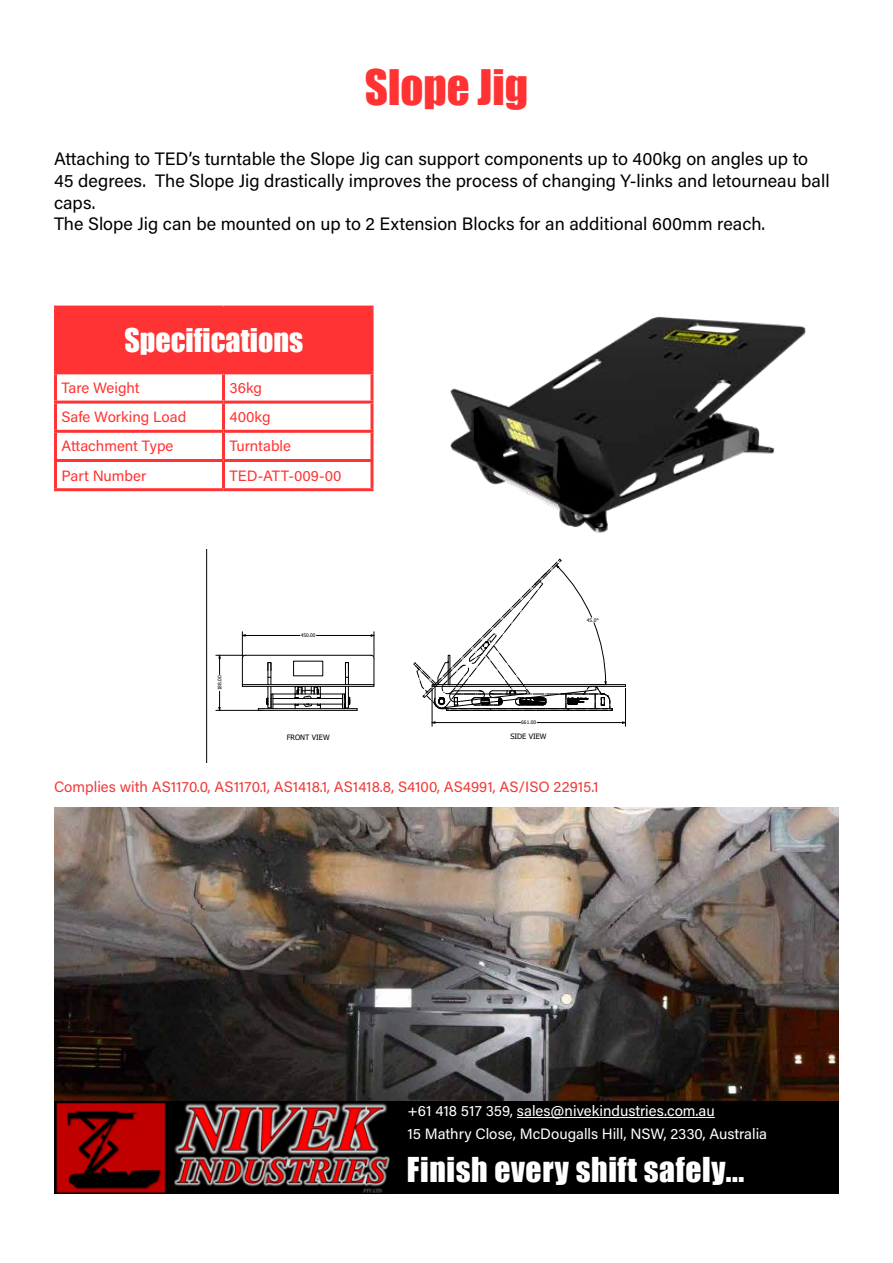
<style>
.page{position:relative;width:893px;height:1263px;background:#fff}
.page>*{position:absolute;margin:0;border:0;box-sizing:border-box;transform-origin:0 0}
.t1{font:45px "Impact";color:#f33}
.t2{font:31.5px "Impact";letter-spacing:.02em;color:#fff}
.t3{font:30px "Impact";color:#feffff}
.t4{font:18px/21.6px "Acumin Pro";color:#000}
.t5{font:15px/22.5px "Acumin Pro";color:#fff}
.t6{font:15px "Acumin Pro";color:#f33}
.t7{font:15px "Acumin Pro";color:#ef3b39}
.t8{font:7.35px "Tahoma";letter-spacing:-.005em;color:#000}
.t9{font:4.95px "Tahoma";letter-spacing:-.01em;color:#000}
</style>
<div class="page">
<div style="left:54px;top:1100px;width:785px;height:94px;background:#000;border:2px solid #000"></div>
<img style="left:55px;top:1100px;width:336px;height:94px">
<hr style="left:517px;top:1117px;width:198px;height:1px;background:#fff">
<img style="left:55px;top:808px;width:783px;height:292px">
<div style="left:56px;top:307px;width:316px;height:66px;background:#f33"></div>
<hr style="left:224px;top:371px;width:150px;height:3px;background:#f33">
<hr style="left:224px;top:401px;width:150px;height:3px;background:#f33">
<hr style="left:54px;top:430px;width:170px;height:3px;background:#f33">
<hr style="left:224px;top:430px;width:150px;height:3px;background:#f33">
<hr style="left:54px;top:306px;width:170px;height:3px;background:#f33">
<hr style="left:54px;top:309px;width:3px;height:62px;background:#f33">
<hr style="left:224px;top:306px;width:150px;height:3px;background:#f33">
<svg style="left:372px;top:309px;width:2px;height:62px"></svg>
<svg style="left:370px;top:374px;width:4px;height:27px"></svg>
<hr style="left:54px;top:404px;width:3px;height:26px;background:#f33">
<hr style="left:222px;top:404px;width:3px;height:26px;background:#f33">
<svg style="left:370px;top:404px;width:4px;height:26px"></svg>
<hr style="left:54px;top:433px;width:3px;height:26px;background:#f33">
<hr style="left:222px;top:433px;width:3px;height:26px;background:#f33">
<svg style="left:370px;top:433px;width:4px;height:26px"></svg>
<hr style="left:54px;top:459px;width:170px;height:3px;background:#f33">
<hr style="left:54px;top:462px;width:3px;height:26px;background:#f33">
<hr style="left:224px;top:459px;width:150px;height:3px;background:#f33">
<hr style="left:222px;top:462px;width:3px;height:26px;background:#f33">
<svg style="left:370px;top:462px;width:4px;height:26px"></svg>
<hr style="left:54px;top:488px;width:170px;height:3px;background:#f33">
<hr style="left:224px;top:488px;width:150px;height:3px;background:#f33">
<hr style="left:54px;top:371px;width:170px;height:3px;background:#f33">
<hr style="left:54px;top:374px;width:3px;height:27px;background:#f33">
<hr style="left:222px;top:374px;width:3px;height:27px;background:#f33">
<hr style="left:54px;top:401px;width:170px;height:3px;background:#f33">
<svg style="left:206px;top:549px;width:420px;height:213px"></svg>
<svg style="left:216px;top:632px;width:159px;height:80px"></svg>
<hr style="left:435px;top:722px;width:85px;height:1px;background:#000">
<hr style="left:537px;top:722px;width:85px;height:1px;background:#000">
<hr style="left:432px;top:688px;width:1px;height:38px;background:#000">
<hr style="left:625px;top:688px;width:1px;height:38px;background:#000">
<svg style="left:413px;top:558px;width:213px;height:153px"></svg>
<img style="left:450px;top:316px;width:356px;height:217px">
<h1 class="t1" style="left:365px;top:52px;width:165px">Slope Jig</h1>
<p class="t4" style="left:54px;top:148px;width:777px">Attaching to TED’s turntable the Slope Jig can support components up to 400kg on angles up to 45 degrees. The Slope Jig drastically improves the process of changing Y-links and letourneau ball caps.<br>The Slope Jig can be mounted on up to 2 Extension Blocks for an additional 600mm reach.</p>
<h3 class="t3" style="left:124px;top:317px;width:180px">Specifications</h3>
<p class="t6" style="left:62px;top:377px;width:80px">Tare Weight</p>
<p class="t6" style="left:230px;top:377px;width:34px">36kg</p>
<p class="t6" style="left:62px;top:407px;width:126px">Safe Working Load</p>
<p class="t6" style="left:230px;top:407px;width:43px">400kg</p>
<p class="t6" style="left:62px;top:436px;width:113px">Attachment Type</p>
<p class="t6" style="left:230px;top:436px;width:63px">Turntable</p>
<p class="t6" style="left:62px;top:465px;width:86px">Part Number</p>
<p class="t6" style="left:230px;top:465px;width:113px">TED-ATT-009-00</p>
<p class="t9" style="left:216px;top:690px;width:16px;rotate:-90deg">188.00</p>
<p class="t9" style="left:301px;top:632px;width:16px">450.00</p>
<p class="t9" style="left:521px;top:719px;width:16px">661.00</p>
<p class="t8" style="left:287px;top:732px;width:45px">FRONT VIEW</p>
<p class="t8" style="left:510px;top:731px;width:38px">SIDE VIEW</p>
<p class="t9" style="left:587px;top:617px;width:13px">45.0°</p>
<p class="t7" style="left:54px;top:776px;width:546px">Complies with AS1170.0, AS1170.1, AS1418.1, AS1418.8, S4100, AS4991, AS/ISO 22915.1</p>
<p class="t5" style="left:407px;top:1099px;width:361px">+61 418 517 359, sales@nivekindustries.com.au<br>15 Mathry Close, McDougalls Hill, NSW, 2330, Australia</p>
<h2 class="t2" style="left:407px;top:1145px;width:339px">Finish every shift safely...</h2>
</div>
